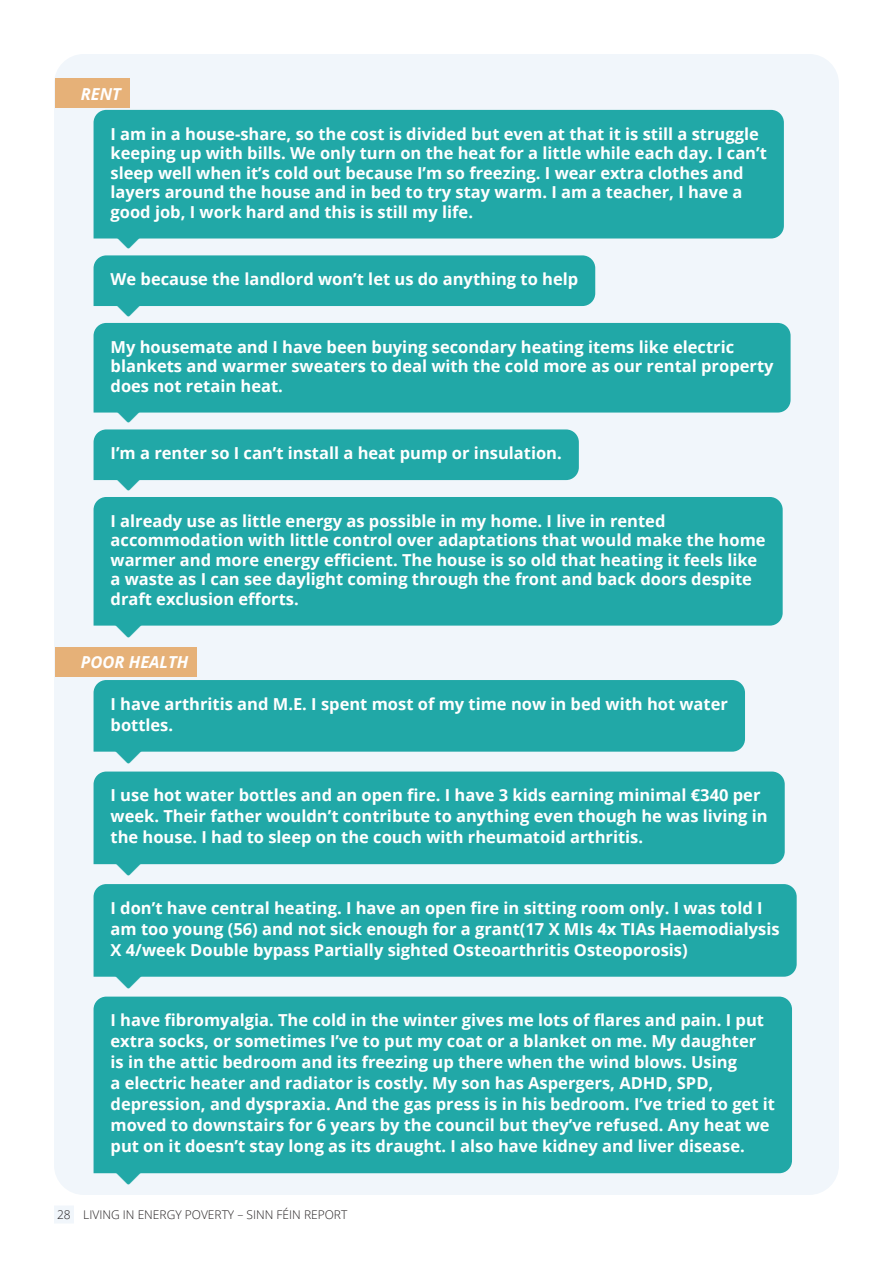
<style>
.page{position:relative;width:893px;height:1263px;background:#fff}
.page>*{position:absolute;margin:0;border:0;box-sizing:border-box;transform-origin:0 0}
.Blue_Quote{font:700 16.5px/21px "Open Sans";color:#fff}
.Small_head{font:italic 700 16.5px "Open Sans";color:#fff}
.t1{font:300 12px "Open Sans";color:#231f20}
</style>
<div class="page">
<div style="left:54px;top:54px;width:785px;height:1141px;background:#f1f6fb;border-radius:30px"></div>
<div style="left:54px;top:1205px;width:20px;height:18px;background:#f1f6fb"></div>
<div style="left:55px;top:78px;width:74px;height:30px;background:#e6b178"></div>
<div style="left:94px;top:110px;width:690px;height:128px;background:#21a8a7"></div>
<div style="left:94px;top:323px;width:697px;height:90px;background:#21a8a7"></div>
<div style="left:94px;top:497px;width:689px;height:129px;background:#21a8a7"></div>
<div style="left:55px;top:647px;width:142px;height:29px;background:#e6b178"></div>
<div style="left:94px;top:680px;width:651px;height:72px;background:#21a8a7"></div>
<div style="left:94px;top:771px;width:691px;height:93px;background:#21a8a7"></div>
<div style="left:94px;top:884px;width:703px;height:93px;background:#21a8a7"></div>
<div style="left:94px;top:996px;width:698px;height:177px;background:#21a8a7"></div>
<svg style="left:115px;top:233px;width:27px;height:6px"></svg>
<div style="left:94px;top:255px;width:501px;height:51px;background:#21a8a7"></div>
<svg style="left:115px;top:407px;width:27px;height:6px"></svg>
<div style="left:94px;top:429px;width:485px;height:52px;background:#21a8a7"></div>
<svg style="left:115px;top:621px;width:27px;height:5px"></svg>
<svg style="left:115px;top:747px;width:27px;height:5px"></svg>
<svg style="left:115px;top:860px;width:27px;height:5px"></svg>
<svg style="left:115px;top:972px;width:27px;height:5px"></svg>
<svg style="left:115px;top:1169px;width:27px;height:5px"></svg>
<p class="Small_head" style="left:81px;top:82px;width:42px">RENT</p>
<p class="Blue_Quote" style="left:111px;top:123px;width:658px;line-height:19.5px">I am in a house-share, so the cost is divided but even at that it is still a struggle keeping up with bills. We only turn on the heat for a little while each day. I can’t sleep well when it’s cold out because I’m so freezing. I wear extra clothes and layers around the house and in bed to try stay warm. I am a teacher, I have a good job, I work hard and this is still my life.</p>
<p class="Blue_Quote" style="left:111px;top:268px;width:469px">We because the landlord won’t let us do anything to help</p>
<p class="Blue_Quote" style="left:111px;top:336px;width:664px;line-height:19.5px">My housemate and I have been buying secondary heating items like electric blankets and warmer sweaters to deal with the cold more as our rental property does not retain heat.</p>
<p class="Blue_Quote" style="left:111px;top:442px;width:453px">I’m a renter so I can’t install a heat pump or insulation.</p>
<p class="Blue_Quote" style="left:111px;top:510px;width:657px;line-height:19.5px">I already use as little energy as possible in my home. I live in rented accommodation with little control over adaptations that would make the home warmer and more energy efficient. The house is so old that heating it feels like a waste as I can see daylight coming through the front and back doors despite draft exclusion efforts.</p>
<p class="Small_head" style="left:81px;top:650px;width:109px">POOR HEALTH</p>
<p class="Blue_Quote" style="left:111px;top:693px;width:619px">I have arthritis and M.E. I spent most of my time now in bed with hot water bottles.</p>
<p class="Blue_Quote" style="left:111px;top:784px;width:659px">I use hot water bottles and an open fire. I have 3 kids earning minimal €340 per week. Their father wouldn’t contribute to anything even though he was living in the house. I had to sleep on the couch with rheumatoid arthritis.</p>
<p class="Blue_Quote" style="left:111px;top:897px;width:671px">I don’t have central heating. I have an open fire in sitting room only. I was told I am too young (56) and not sick enough for a grant(17 X MIs 4x TIAs Haemodialysis<br>X 4/week Double bypass Partially sighted Osteoarthritis Osteoporosis)</p>
<p class="Blue_Quote" style="left:111px;top:1009px;width:666px">I have fibromyalgia. The cold in the winter gives me lots of flares and pain. I put extra socks, or sometimes I’ve to put my coat or a blanket on me. My daughter<br>is in the attic bedroom and its freezing up there when the wind blows. Using<br>a electric heater and radiator is costly. My son has Aspergers, ADHD, SPD, depression, and dyspraxia. And the gas press is in his bedroom. I’ve tried to get it moved to downstairs for 6 years by the council but they’ve refused. Any heat we put on it doesn’t stay long as its draught. I also have kidney and liver disease.</p>
<p class="t1" style="left:57px;top:1206px;width:292px">28 LIVING IN ENERGY POVERTY – SINN FÉIN REPORT</p>
</div>
